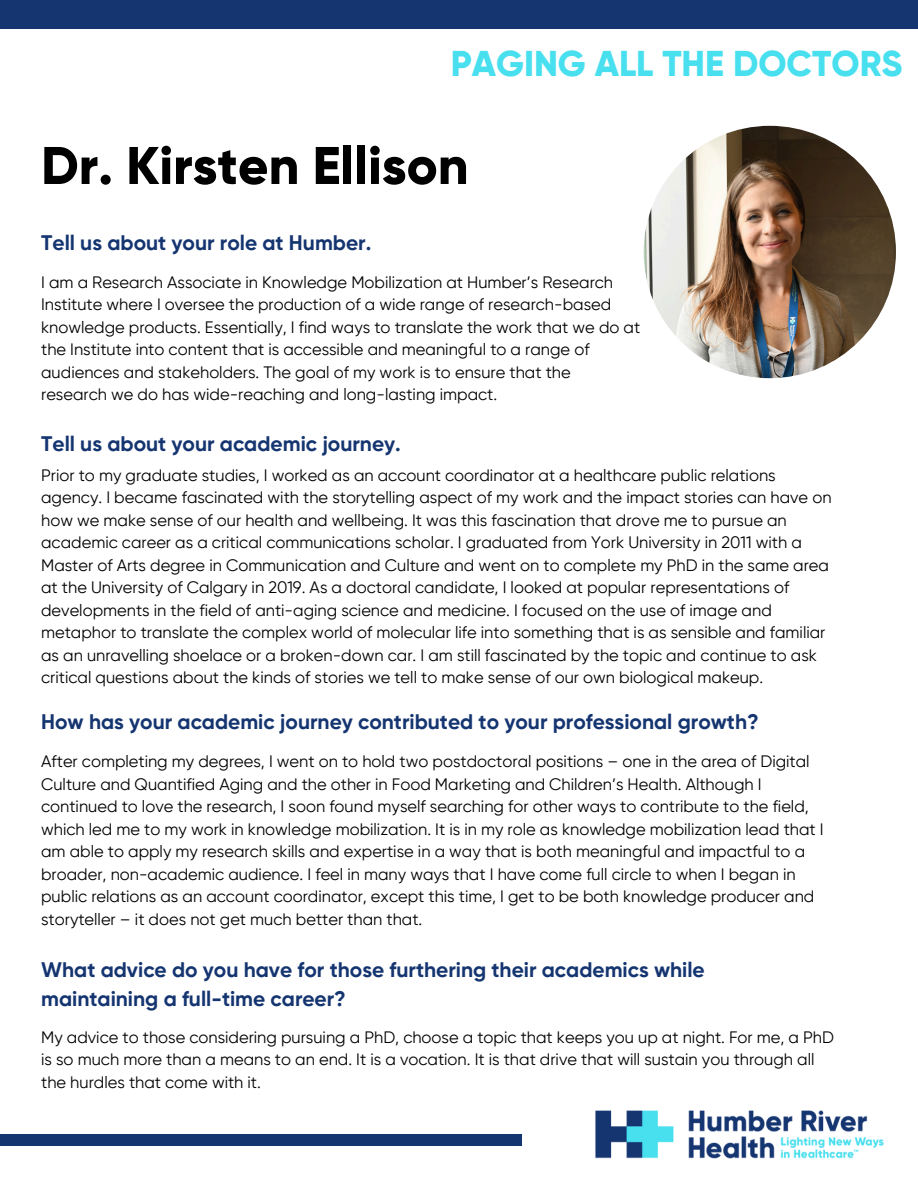
<style>
.page{position:relative;width:918px;height:1188px;background:#fff}
.page>*{position:absolute;margin:0;border:0;box-sizing:border-box;transform-origin:0 0}
.t1{font:800 52.8px "Gilroy";color:#000}
.t2{font:800 35.7px "Gilroy";color:#48dfef}
.t3{font:700 21px/29.2px "Gilroy";color:#153571}
.t4{font:16.5px/22.5px "Gilroy";color:#000}
</style>
<div class="page">
<div style="left:0;top:0;width:918px;height:29px;background:#153571"></div>
<img style="left:595px;top:1110px;width:289px;height:49px">
<img style="left:644px;top:126px;width:252px;height:252px;border-radius:50%">
<div style="left:0;top:1135px;width:522px;height:11px;background:#153571"></div>
<h3 class="t2" style="left:451px;top:49px;width:453px">PAGING ALL THE DOCTORS</h3>
<h1 class="t1" style="left:41px;top:143px;width:429px">Dr. Kirsten Ellison</h1>
<p class="t3" style="left:41px;top:230px;width:332px">Tell us about your role at Humber.</p>
<p class="t4" style="left:41px;top:272px;width:601px">I am a Research Associate in Knowledge Mobilization at Humber’s Research Institute where I oversee the production of a wide range of research-based knowledge products. Essentially, I find ways to translate the work that we do at the Institute into content that is accessible and meaningful to a range of audiences and stakeholders. The goal of my work is to ensure that the</p>
<h3 class="t4" style="left:41px;top:385px;width:458px">research we do has wide-reaching and long-lasting impact.</h3>
<p class="t3" style="left:41px;top:430px;width:361px">Tell us about your academic journey.</p>
<h3 class="t4" style="left:41px;top:465px;width:792px">Prior to my graduate studies, I worked as an account coordinator at a healthcare public relations agency. I became fascinated with the storytelling aspect of my work and the impact stories can have on how we make sense of our health and wellbeing. It was this fascination that drove me to pursue an academic career as a critical communications scholar. I graduated from York University in 2011 with a Master of Arts degree in Communication and Culture and went on to complete my PhD in the same area at the University of Calgary in 2019. As a doctoral candidate, I looked at popular representations of developments in the field of anti-aging science and medicine. I focused on the use of image and metaphor to translate the complex world of molecular life into something that is as sensible and familiar as an unravelling shoelace or a broken-down car. I am still fascinated by the topic and continue to ask critical questions about the kinds of stories we tell to make sense of our own biological makeup.</h3>
<p class="t3" style="left:41px;top:709px;width:719px">How has your academic journey contributed to your professional growth?</p>
<h3 class="t4" style="left:41px;top:751px;width:784px">After completing my degrees, I went on to hold two postdoctoral positions – one in the area of Digital Culture and Quantified Aging and the other in Food Marketing and Children’s Health. Although I continued to love the research, I soon found myself searching for other ways to contribute to the field, which led me to my work in knowledge mobilization. It is in my role as knowledge mobilization lead that I am able to apply my research skills and expertise in a way that is both meaningful and impactful to a broader, non-academic audience. I feel in many ways that I have come full circle to when I began in public relations as an account coordinator, except this time, I get to be both knowledge producer and storyteller – it does not get much better than that.</h3>
<p class="t3" style="left:41px;top:957px;width:665px">What advice do you have for those furthering their academics while maintaining a full-time career?</p>
<p class="t4" style="left:41px;top:1027px;width:794px">My advice to those considering pursuing a PhD, choose a topic that keeps you up at night. For me, a PhD is so much more than a means to an end. It is a vocation. It is that drive that will sustain you through all the hurdles that come with it.</p>
</div>
